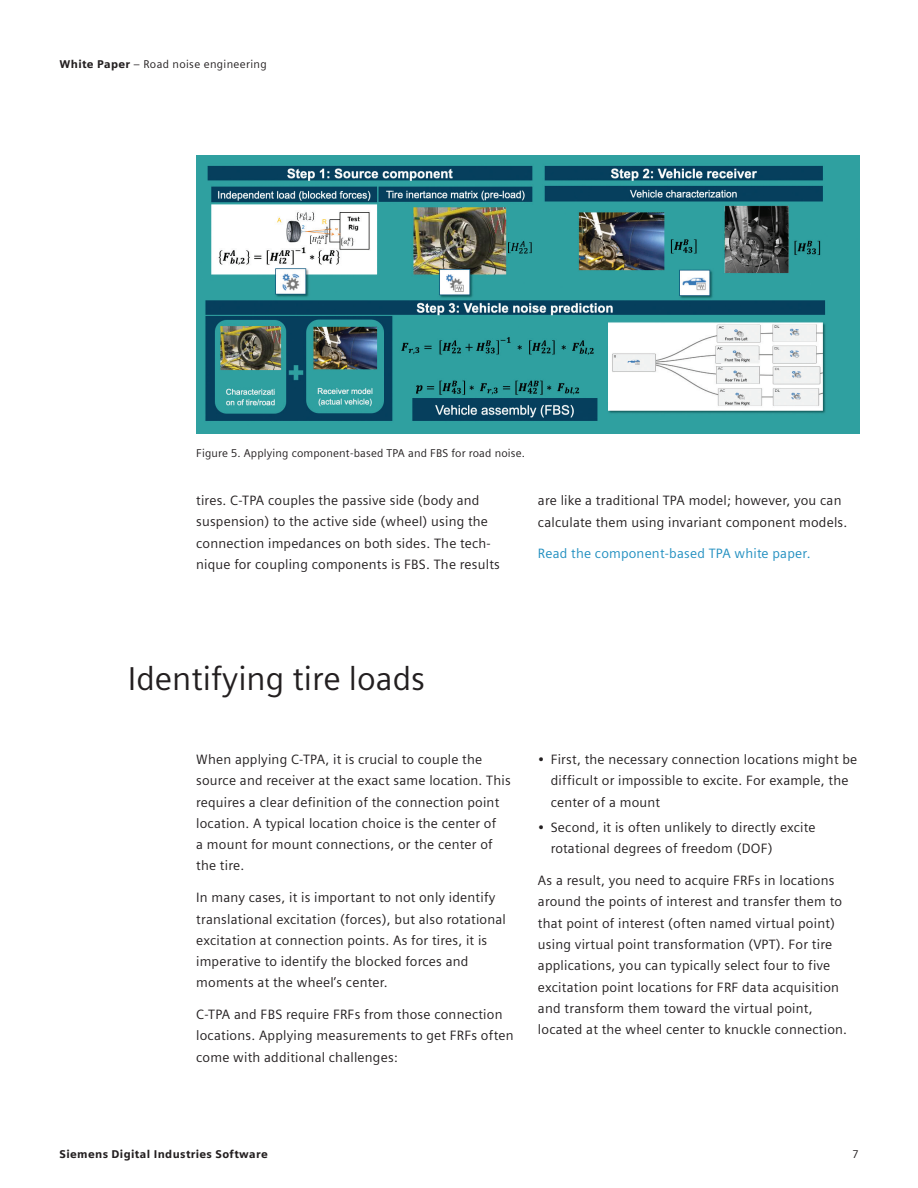
<style>
.page{position:relative;width:918px;height:1188px;background:#fff}
.page>*{position:absolute;margin:0;border:0;box-sizing:border-box;transform-origin:0 0}
.t1{font:33px "Siemens Sans";color:#231f20}
.t2{font:13.5px/21.3px "Siemens Sans";letter-spacing:.015em;color:#231f20}
.t3{font:13.5px "Siemens Sans";letter-spacing:.015em;color:#218fc0}
.t4{font:11.25px "Siemens Sans";letter-spacing:.015em;color:#231f20}
.t5{font:900 11.25px "Siemens Sans";letter-spacing:.03em;color:#231f20}
.s1{font-weight:900}
</style>
<div class="page">
<img style="left:196px;top:155px;width:663px;height:279px">
<p class="t4" style="left:60px;top:55px;width:209px"><span class="s1">White Paper</span> – Road noise engineering</p>
<p class="t4" style="left:196px;top:445px;width:330px">Figure 5. Applying component-based TPA and FBS for road noise.</p>
<p class="t2" style="left:196px;top:489px;width:305px">tires. C-TPA couples the passive side (body and suspension) to the active side (wheel) using the connection impedances on both sides. The tech&shy;nique for coupling components is FBS. The results</p>
<p class="t2" style="left:538px;top:489px;width:311px">are like a traditional TPA model; however, you can calculate them using invariant component models.</p>
<p class="t3" style="left:538px;top:544px;width:274px">Read the component-based TPA white paper.</p>
<h1 class="t1" style="left:128px;top:653px;width:299px">Identifying tire loads</h1>
<p class="t2" style="left:196px;top:748px;width:316px">When applying C-TPA, it is crucial to couple the source and receiver at the exact same location. This requires a clear definition of the connection point location. A typical location choice is the center of<br>a mount for mount connections, or the center of the tire.</p>
<p class="t2" style="left:196px;top:886px;width:311px">In many cases, it is important to not only identify translational excitation (forces), but also rotational excitation at connection points. As for tires, it is imperative to identify the blocked forces and moments at the wheel’s center.</p>
<p class="t2" style="left:196px;top:1003px;width:319px">C-TPA and FBS require FRFs from those connection locations. Applying measurements to get FRFs often come with additional challenges:</p>
<p class="t2" style="left:551px;top:748px;width:308px;text-indent:-13px">• First, the necessary connection locations might be difficult or impossible to excite. For example, the center of a mount</p>
<p class="t2" style="left:551px;top:816px;width:266px;text-indent:-13px">• Second, it is often unlikely to directly excite rotational degrees of freedom (DOF)</p>
<p class="t2" style="left:538px;top:869px;width:311px">As a result, you need to acquire FRFs in locations around the points of interest and transfer them to that point of interest (often named virtual point) using virtual point transformation (VPT). For tire applications, you can typically select four to five excitation point locations for FRF data acquisition and transform them toward the virtual point, located at the wheel center to knuckle connection.</p>
<p class="t5" style="left:60px;top:1145px;width:210px">Siemens Digital Industries Software</p>
<p class="t4" style="left:853px;top:1146px;width:7px">7</p>
</div>
